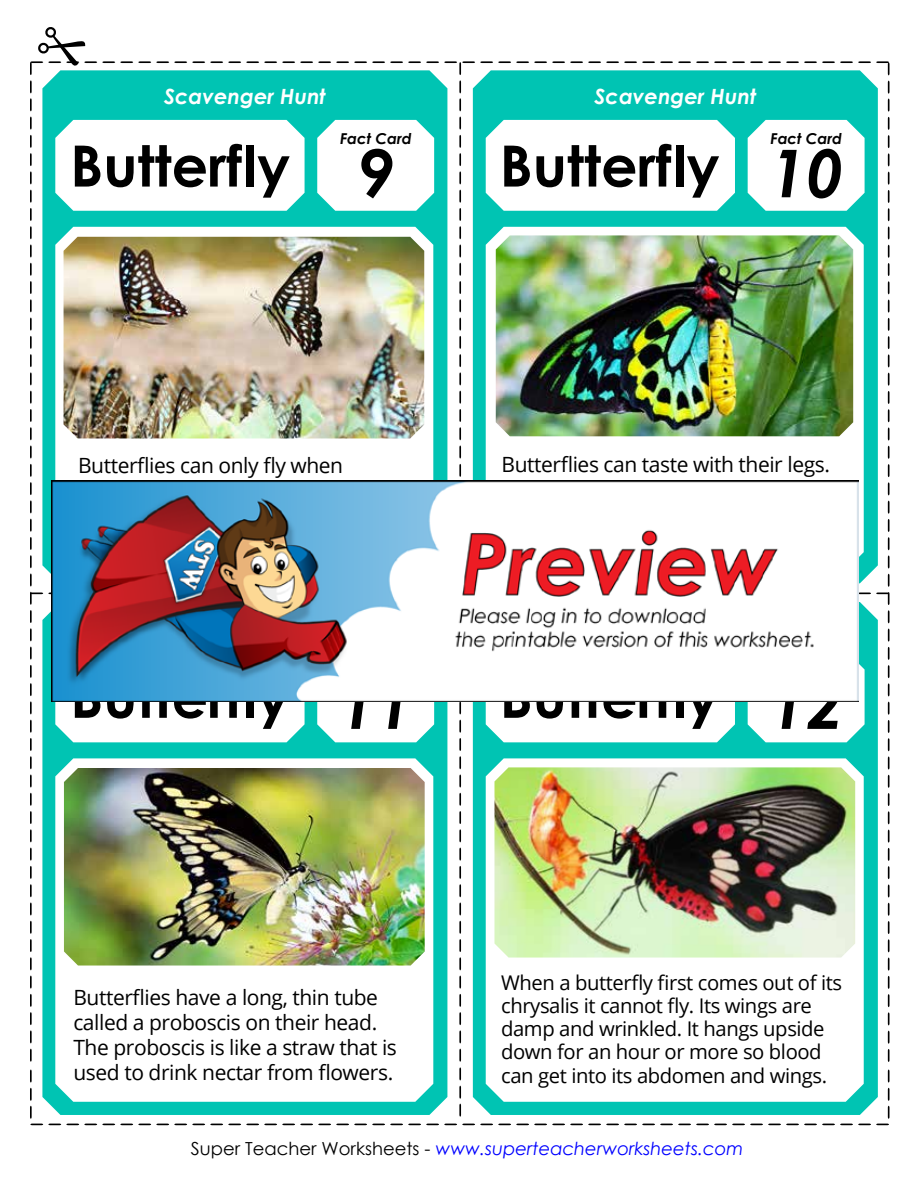
<style>
.page{position:relative;width:918px;height:1188px;background:#fff}
.page>*{position:absolute;margin:0;border:0;box-sizing:border-box;transform-origin:0 0}
.t1{font:italic 700 66px "Century Gothic 2";color:#000}
.t2{font:700 57px "Century Gothic 2";color:#000}
.t3{font:21px/24.8px "Open Sans";letter-spacing:-.02em;color:#000}
.t4{font:italic 700 21px "Century Gothic 2";color:#fff}
.t5{font:20.25px/23.2px "Open Sans";letter-spacing:-.02em;color:#000}
.t6{font:italic 18px "Century Gothic 2";color:#00f}
.t7{font:italic 700 15px "Century Gothic 2";color:#000}
.s1{font-style:normal;color:#000}
</style>
<div class="page">
<img style="left:30px;top:28px;width:860px;height:1097px">
<img style="left:51px;top:481px;width:808px;height:221px">
<p class="t4" style="left:164px;top:80px;width:163px">Scavenger Hunt</p>
<p class="t4" style="left:595px;top:80px;width:163px">Scavenger Hunt</p>
<h2 class="t2" style="left:70px;top:123px;width:221px">Butterfly</h2>
<p class="t7" style="left:340px;top:127px;width:73px">Fact Card</p>
<h1 class="t1" style="left:357px;top:123px;width:38px">9</h1>
<h2 class="t2" style="left:500px;top:123px;width:221px">Butterfly</h2>
<p class="t7" style="left:771px;top:127px;width:73px">Fact Card</p>
<h1 class="t1" style="left:769px;top:123px;width:75px">10</h1>
<p class="t3" style="left:78px;top:452px;width:267px">Butterflies can only fly when</p>
<h2 class="t2" style="left:70px;top:654px;width:221px">Butterfly</h2>
<h1 class="t1" style="left:339px;top:655px;width:75px">11</h1>
<p class="t3" style="left:73px;top:985px;width:325px">Butterflies have a long, thin tube called a proboscis on their head.<br>The proboscis is like a straw that is used to drink nectar from flowers.</p>
<p class="t3" style="left:502px;top:452px;width:330px">Butterflies can taste with their legs.</p>
<h2 class="t2" style="left:500px;top:654px;width:221px">Butterfly</h2>
<h1 class="t1" style="left:769px;top:655px;width:75px">12</h1>
<p class="t5" style="left:501px;top:970px;width:343px">When a butterfly first comes out of its chrysalis it cannot fly. Its wings are damp and wrinkled. It hangs upside down for an hour or more so blood can get into its abdomen and wings.</p>
<p class="t6" style="left:191px;top:1136px;width:554px"><span class="s1">Super Teacher Worksheets -</span> www.superteacherworksheets.com</p>
</div>
